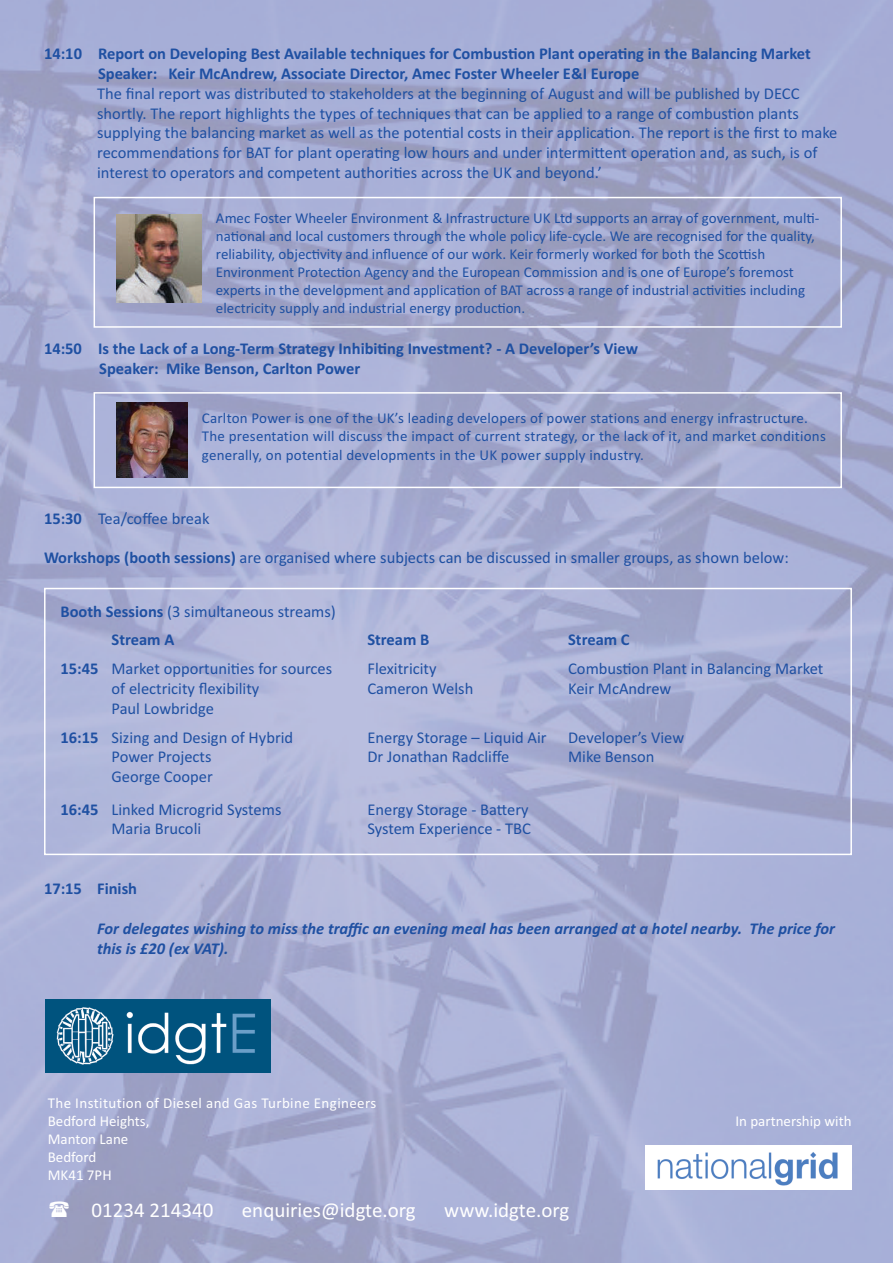
<style>
.page{position:relative;width:893px;height:1263px;background:#fff}
.page>*{position:absolute;margin:0;border:0;box-sizing:border-box;transform-origin:0 0}
.t1{font:21px "Calibri";color:#fff}
.t2{font:16.5px/19.8px "Calibri";color:#1f50a2}
.t3{font:700 16.5px/19.8px "Calibri";color:#1f50a2}
.t4{font:italic 700 16.5px/19.8px "Calibri";color:#1f50a2}
.t5{font:15px/18px "Calibri";color:#1f50a2}
.t6{font:15px/18px "Calibri";letter-spacing:.025em;color:#fff}
.t7{font:15px/18px "Calibri";color:#fff}
.s1{font-weight:700}
</style>
<div class="page">
<img style="left:0;top:0;width:893px;height:1263px">
<div style="left:94px;top:197px;width:748px;height:131px;border:2px solid #fff"></div>
<img style="left:117px;top:215px;width:84px;height:88px">
<div style="left:44px;top:588px;width:808px;height:267px;border:2px solid #fff"></div>
<div style="left:94px;top:392px;width:748px;height:96px;border:2px solid #fff"></div>
<img style="left:117px;top:403px;width:71px;height:74px">
<img style="left:46px;top:1000px;width:224px;height:72px">
<div style="left:645px;top:1145px;width:207px;height:45px;background:#fff"></div>
<img style="left:657px;top:1152px;width:180px;height:33px">
<svg style="left:50px;top:1201px;width:19px;height:16px"></svg>
<p class="t3" style="left:98px;top:44px;width:714px;text-indent:-54px">14:10 Report on Developing Best Available techniques for Combustion Plant operating in the Balancing Market<br>Speaker: Keir McAndrew, Associate Director, Amec Foster Wheeler E&amp;I Europe</p>
<p class="t2" style="left:97px;top:83px;width:742px">The final report was distributed to stakeholders at the beginning of August and will be published by DECC shortly. The report highlights the types of techniques that can be applied to a range of combustion plants supplying the balancing market as well as the potential costs in their application. The report is the first to make recommendations for BAT for plant operating low hours and under intermittent operation and, as such, is of interest to operators and competent authorities across the UK and beyond.’</p>
<p class="t5" style="left:216px;top:209px;width:605px">Amec Foster Wheeler Environment &amp; Infrastructure UK Ltd supports an array of government, multi&shy;national and local customers through the whole policy life-cycle. We are recognised for the quality, reliability, objectivity and influence of our work. Keir formerly worked for both the Scottish Environment Protection Agency and the European Commission and is one of Europe’s foremost experts in the development and application of BAT across a range of industrial activities including electricity supply and industrial energy production.</p>
<p class="t3" style="left:99px;top:339px;width:540px;text-indent:-55px">14:50 Is the Lack of a Long-Term Strategy Inhibiting Investment? - A Developer’s View<br>Speaker: Mike Benson, Carlton Power</p>
<p class="t5" style="left:202px;top:408px;width:625px;line-height:18.6px">Carlton Power is one of the UK’s leading developers of power stations and energy infrastructure.<br>The presentation will discuss the impact of current strategy, or the lack of it, and market conditions generally, on potential developments in the UK power supply industry.</p>
<p class="t2" style="left:44px;top:508px;width:167px"><span class="s1">15:30</span> Tea/coffee break</p>
<p class="t2" style="left:44px;top:548px;width:746px"><span class="s1">Workshops (booth sessions)</span> are organised where subjects can be discussed in smaller groups, as shown below:</p>
<p class="t2" style="left:112px;top:596px;width:226px;line-height:28.8px;text-indent:-51px"><span class="s1">Booth Sessions</span> (3 simultaneous streams)<br><span class="s1">Stream A</span></p>
<p class="t3" style="left:367px;top:630px;width:64px">Stream B</p>
<p class="t3" style="left:568px;top:630px;width:63px">Stream C</p>
<p class="t2" style="left:61px;top:659px;width:273px"><span class="s1">15:45</span> Market opportunities for sources</p>
<p class="t2" style="left:367px;top:659px;width:71px">Flexitricity</p>
<p class="t2" style="left:568px;top:659px;width:257px">Combustion Plant in Balancing Market</p>
<p class="t2" style="left:112px;top:678px;width:149px">of electricity flexibility</p>
<p class="t2" style="left:367px;top:678px;width:107px">Cameron Welsh</p>
<p class="t2" style="left:568px;top:678px;width:105px">Keir McAndrew</p>
<p class="t2" style="left:61px;top:694px;width:234px;line-height:28.8px;text-indent:51px">Paul Lowbridge<br><span class="s1">16:15</span> Sizing and Design of Hybrid</p>
<p class="t2" style="left:367px;top:727px;width:181px">Energy Storage – Liquid Air</p>
<p class="t2" style="left:568px;top:727px;width:118px">Developer’s View</p>
<p class="t2" style="left:112px;top:747px;width:101px">Power Projects</p>
<p class="t2" style="left:367px;top:747px;width:144px">Dr Jonathan Radcliffe</p>
<p class="t2" style="left:568px;top:747px;width:88px">Mike Benson</p>
<p class="t2" style="left:61px;top:760px;width:222px;line-height:32.4px;text-indent:51px">George Cooper<br><span class="s1">16:45</span> Linked Microgrid Systems</p>
<p class="t2" style="left:367px;top:799px;width:163px">Energy Storage - Battery</p>
<p class="t2" style="left:112px;top:819px;width:91px">Maria Brucoli</p>
<p class="t2" style="left:367px;top:819px;width:165px">System Experience - TBC</p>
<p class="t3" style="left:44px;top:879px;width:95px">17:15 Finish</p>
<p class="t4" style="left:97px;top:918px;width:739px">For delegates wishing to miss the traffic an evening meal has been arranged at a hotel nearby. The price for this is £20 (ex VAT).</p>
<p class="t6" style="left:48px;top:1094px;width:330px">The Institution of Diesel and Gas Turbine Engineers<br>Bedford Heights,</p>
<p class="t7" style="left:48px;top:1130px;width:82px">Manton Lane<br>Bedford<br>MK41 7PH</p>
<p class="t1" style="left:92px;top:1197px;width:123px">01234 214340</p>
<p class="t1" style="left:242px;top:1197px;width:175px">enquiries@idgte.org</p>
<p class="t1" style="left:444px;top:1197px;width:127px">www.idgte.org</p>
<p class="t7" style="left:735px;top:1112px;width:118px">In partnership with</p>
</div>
